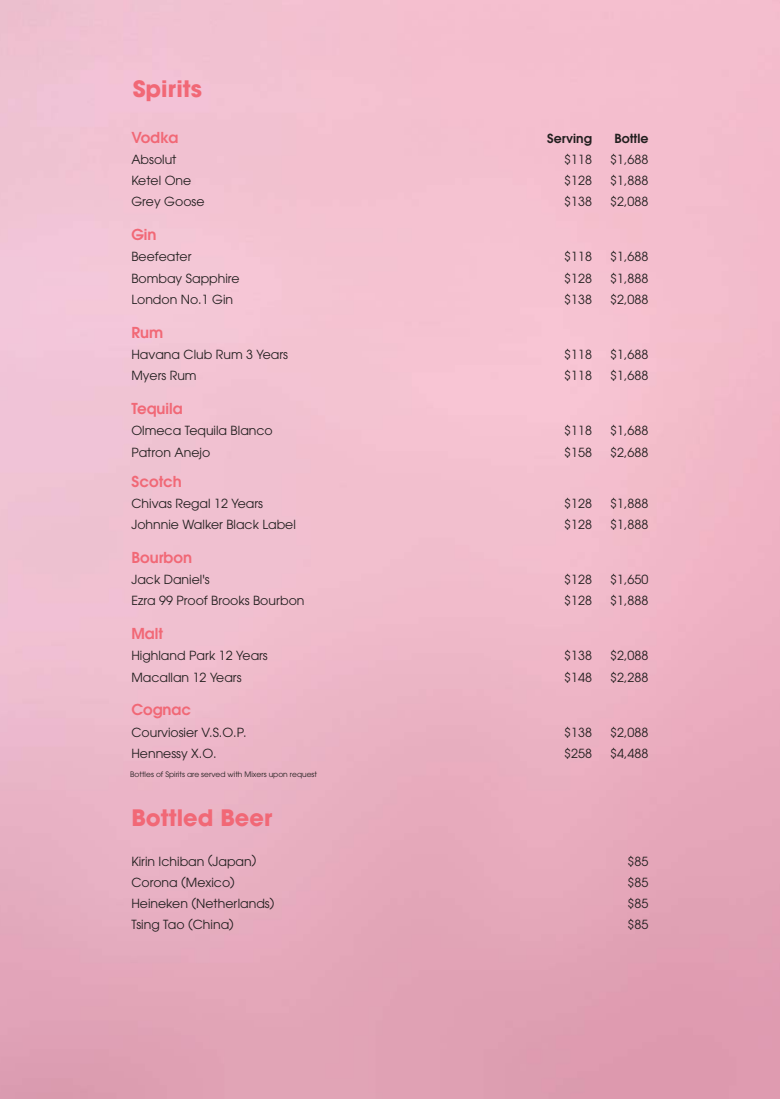
<style>
.page{position:relative;width:780px;height:1099px;background:#fff}
.page>*{position:absolute;margin:0;border:0;box-sizing:border-box;transform-origin:0 0}
.t1{font:700 22.5px "Avant Garde";color:#f16876}
.t2{font:600 15px "ITC Avant Garde Std";color:#f16876}
.t3{font:12.5px/21.2px "ITC Avant Garde Std";color:#221f1f}
.t4{font:600 12.5px "ITC Avant Garde Std";color:#221f1f}
.t5{font:7.5px "ITC Avant Garde Std";color:#221f1f}
</style>
<div class="page">
<h1 class="t1" style="left:133px;top:80px;width:71px">Spirits</h1>
<p class="t2" style="left:131px;top:130px;width:48px">Vodka</p>
<p class="t3" style="left:131px;top:149px;width:75px">Absolut<br>Ketel One<br>Grey Goose</p>
<p class="t2" style="left:131px;top:227px;width:27px">Gin</p>
<p class="t3" style="left:131px;top:246px;width:110px">Beefeater<br>Bombay Sapphire<br>London No.1 Gin</p>
<p class="t2" style="left:131px;top:325px;width:33px">Rum</p>
<p class="t3" style="left:131px;top:344px;width:158px">Havana Club Rum 3 Years<br>Myers Rum</p>
<p class="t2" style="left:131px;top:401px;width:53px">Tequila</p>
<p class="t3" style="left:131px;top:420px;width:143px">Olmeca Tequila Blanco<br>Patron Anejo</p>
<p class="t2" style="left:131px;top:474px;width:52px">Scotch</p>
<p class="t3" style="left:131px;top:492px;width:166px">Chivas Regal 12 Years<br>Johnnie Walker Black Label</p>
<p class="t2" style="left:131px;top:550px;width:62px">Bourbon</p>
<p class="t3" style="left:131px;top:569px;width:175px">Jack Daniel's<br>Ezra 99 Proof Brooks Bourbon</p>
<p class="t2" style="left:131px;top:626px;width:33px">Malt</p>
<p class="t3" style="left:131px;top:645px;width:138px">Highland Park 12 Years<br>Macallan 12 Years</p>
<p class="t2" style="left:131px;top:702px;width:61px">Cognac</p>
<p class="t3" style="left:131px;top:721px;width:117px">Courviosier V.S.O.P.<br>Hennessy X.O.</p>
<p class="t5" style="left:130px;top:770px;width:188px">Bottles of Spirits are served with Mixers upon request</p>
<h1 class="t1" style="left:131px;top:808px;width:142px">Bottled Beer</h1>
<p class="t3" style="left:131px;top:850px;width:144px">Kirin Ichiban (Japan)<br>Corona (Mexico)<br>Heineken (Netherlands)<br>Tsing Tao (China)</p>
<p class="t4" style="left:547px;top:132px;width:46px">Serving</p>
<p class="t3" style="left:564px;top:149px;width:29px;text-align:justify">$118 $128 $138</p>
<p class="t4" style="left:614px;top:132px;width:35px">Bottle</p>
<p class="t3" style="left:610px;top:149px;width:40px;text-align:justify">$1,688 $1,888 $2,088</p>
<p class="t3" style="left:564px;top:246px;width:29px;text-align:justify">$118 $128 $138</p>
<p class="t3" style="left:610px;top:246px;width:40px;text-align:justify">$1,688 $1,888 $2,088</p>
<p class="t3" style="left:564px;top:344px;width:29px">$118 $118</p>
<p class="t3" style="left:610px;top:344px;width:40px">$1,688 $1,688</p>
<p class="t3" style="left:564px;top:420px;width:29px">$118 $158</p>
<p class="t3" style="left:610px;top:420px;width:40px">$1,688 $2,688</p>
<p class="t3" style="left:564px;top:492px;width:29px">$128 $128</p>
<p class="t3" style="left:610px;top:492px;width:40px">$1,888 $1,888</p>
<p class="t3" style="left:564px;top:569px;width:29px">$128 $128</p>
<p class="t3" style="left:610px;top:569px;width:40px">$1,650 $1,888</p>
<p class="t3" style="left:564px;top:645px;width:29px">$138 $148</p>
<p class="t3" style="left:610px;top:645px;width:40px">$2,088 $2,288</p>
<p class="t3" style="left:564px;top:721px;width:29px">$138 $258</p>
<p class="t3" style="left:610px;top:721px;width:40px">$2,088 $4,488</p>
<p class="t3" style="left:627px;top:850px;width:22px;text-align:justify">$85 $85 $85 $85</p>
</div>
